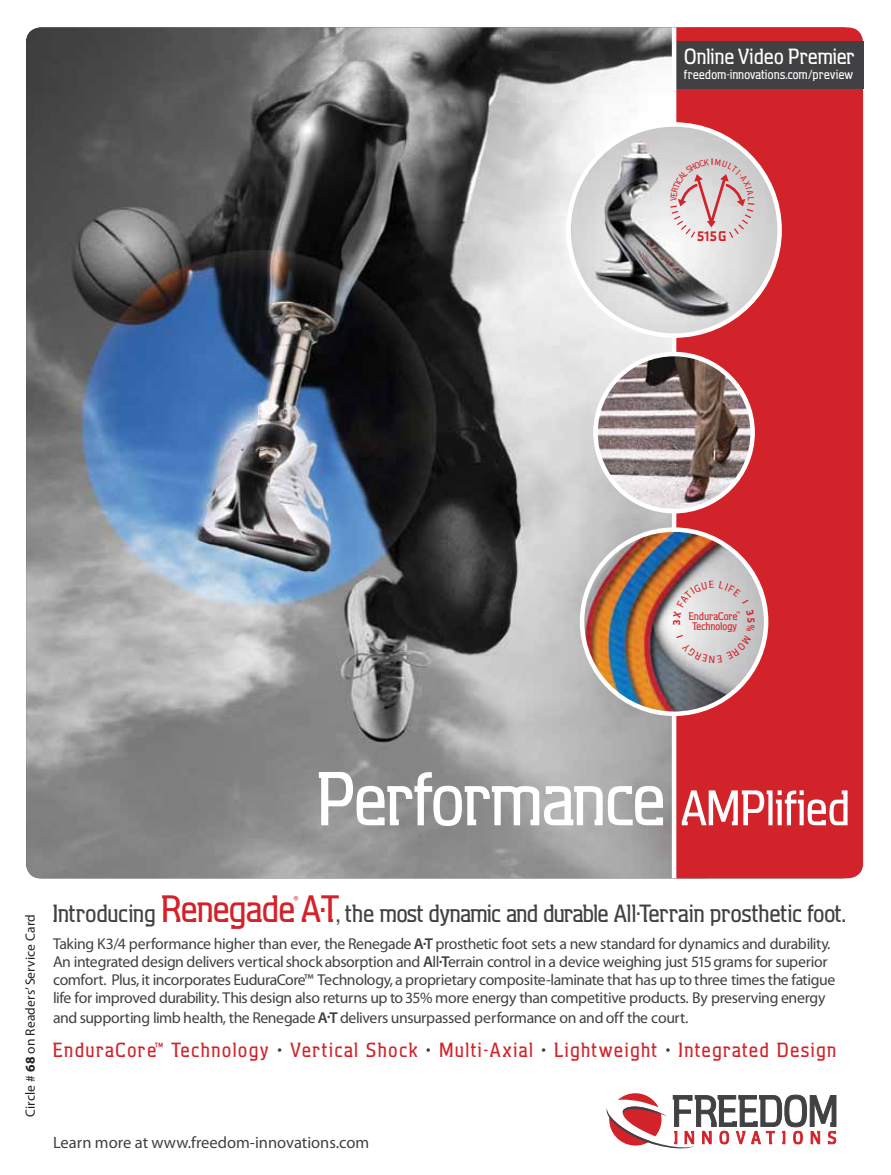
<style>
.page{position:relative;width:891px;height:1175px;background:#fff}
.page>*{position:absolute;margin:0;border:0;box-sizing:border-box;transform-origin:0 0}
.t1{font:500 78px "Aquarius";color:#fff}
.t2{font:500 25.5px "Aquarius";letter-spacing:.01em;color:#414042}
.t3{font:500 22.5px "Aquarius";letter-spacing:.025em;color:#fff}
.t4{font:500 21px "Aquarius";letter-spacing:.095em;color:#d2232a}
.t5{font:16.5px "Myriad Pro";color:#414042}
.t6{font:15.75px/18px "Myriad Pro";letter-spacing:-.025em;color:#414042}
.t7{font:700 14.4px "Aquarius";color:#d2232a}
.t8{font:500 13.5px "Aquarius";letter-spacing:.03em;color:#fff}
.t9{font:13.5px "Myriad Pro";letter-spacing:.01em;color:#231f20}
.t10{font:500 11.25px/10.5px "Aquarius";letter-spacing:.02em;color:#d2232a}
.t11{font:500 8.7px "Aquarius";color:#d2232a}
.s1{font-size:51px}
.s2{font-weight:700}
.s3{font-size:39px;color:#d2232a}
.s4{font-weight:600}
.s5{font-size:16.5px}
.s6{color:#414042}
</style>
<div class="page">
<img style="left:26px;top:27px;width:646px;height:851px">
<div style="left:676px;top:27px;width:187px;height:851px;background:#d2232a"></div>
<div style="left:674px;top:41px;width:189px;height:47px;background:#414042"></div>
<hr style="left:672px;top:27px;width:4px;height:851px;background:#fff">
<img style="left:596px;top:354px;width:157px;height:157px;border-radius:79px">
<div style="left:593px;top:352px;width:162px;height:161px;border:4px solid #fff;border-radius:50%"></div>
<svg style="left:606px;top:1093px;width:230px;height:56px"></svg>
<img style="left:569px;top:124px;width:211px;height:211px;border-radius:106px">
<img style="left:582px;top:529px;width:184px;height:184px;border-radius:92px">
<div style="left:580px;top:527px;width:188px;height:189px;border:4px solid #fff;border-radius:50%"></div>
<svg style="left:669px;top:159px;width:86px;height:80px;background:#dbcccd"></svg>
<svg style="left:673px;top:580px;width:82px;height:83px;background:#d5d4d4"></svg>
<h3 class="t3" style="left:684px;top:44px;width:172px">Online Video Premier</h3>
<p class="t8" style="left:684px;top:67px;width:171px">freedom-innovations.com/preview</p>
<p class="t7" style="left:697px;top:228px;width:30px">515 G</p>
<p class="t10" style="left:689px;top:610px;width:53px">EnduraCore<sup>™<br></sup>Technology</p>
<h1 class="t1" style="left:317px;top:756px;width:534px">Performance <span class="s1">AMPlified</span></h1>
<p class="t9" style="left:22px;top:1117px;width:204px;rotate:-90deg">Circle # <span class="s2">68</span> on Readers’ Service Card</p>
<h2 class="t2" style="left:53px;top:899px;width:794px">Introducing <span class="s3">Renegade A</span><sup>.</sup><span class="s3">T</span>, the most dynamic and durable All.Terrain prosthetic foot.</h2>
<p class="t11" style="left:293px;top:894px;width:7px">®</p>
<p class="t6" style="left:53px;top:935px;width:784px">Taking K3/4 performance higher than ever, the Renegade <span class="s4">A</span><sup>.</sup><span class="s4">T</span> prosthetic foot sets a new standard for dynamics and durability.<br>An integrated design delivers vertical shock absorption and <span class="s4">A</span>ll<sup>.</sup><span class="s4">T</span>errain control in a device weighing just 515 grams for superior comfort. Plus, it incorporates EuduraCore™ Technology, a proprietary composite-laminate that has up to three times the fatigue life for improved durability. This design also returns up to 35% more energy than competitive products. By preserving energy</p>
<p class="t6" style="left:53px;top:1008px;width:637px">and supporting limb health, the Renegade <span class="s4">A</span><sup>.</sup><span class="s4">T</span> delivers unsurpassed performance on and off the court.</p>
<h3 class="t4" style="left:53px;top:1038px;width:785px">EnduraCore<span class="s5">™</span> Technology <span class="s6">•</span> Vertical Shock <span class="s6">•</span> Multi-Axial <span class="s6">•</span> Lightweight <span class="s6">•</span> Integrated Design</h3>
<p class="t5" style="left:53px;top:1133px;width:318px">Learn more at www.freedom-innovations.com</p>
</div>
